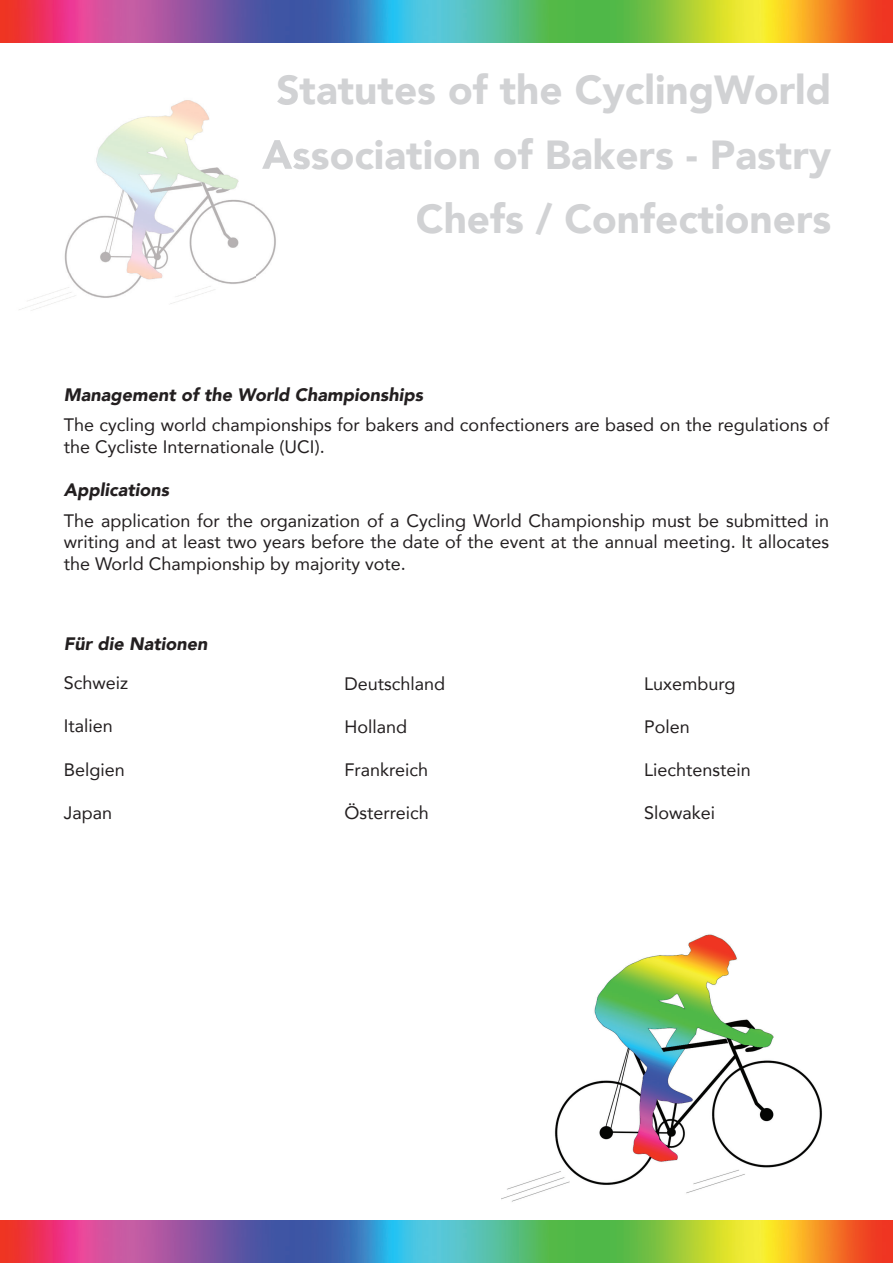
<style>
.page{position:relative;width:893px;height:1263px;background:#fff}
.page>*{position:absolute;margin:0;border:0;box-sizing:border-box;transform-origin:0 0}
.t1{font:900 40.5px/64.5px "Avenir";color:#d1d2d4;text-align:right}
.t2{font:18px/21.6px "Avenir";color:#231f20}
.t3{font:italic 900 18px "Avenir";color:#231f20}
</style>
<div class="page">
<img style="left:0;top:0;width:893px;height:43px">
<img style="left:0;top:1220px;width:893px;height:43px">
<img style="left:502px;top:934px;width:320px;height:268px">
<img style="left:19px;top:100px;width:257px;height:211px">
<img style="left:277px;top:96px;width:21px;height:9px">
<img style="left:262px;top:138px;width:41px;height:40px">
<h1 class="t1" style="left:262px;top:57px;width:571px">Statutes of the CyclingWorld<br>Association of Bakers - Pastry<br>Chefs / Confectioners</h1>
<p class="t3" style="left:64px;top:380px;width:361px">Management of the World Championships</p>
<p class="t2" style="left:64px;top:414px;width:767px">The cycling world championships for bakers and confectioners are based on the regulations of the Cycliste Internationale (UCI).</p>
<p class="t3" style="left:64px;top:475px;width:107px">Applications</p>
<p class="t2" style="left:64px;top:509px;width:767px;text-align:justify">The application for the organization of a Cycling World Championship must be submitted in writing and at least two years before the date of the event at the annual meeting. It allocates the World Championship by majority vote.</p>
<p class="t3" style="left:64px;top:628px;width:145px">Für die Nationen</p>
<p class="t2" style="left:64px;top:671px;width:66px">Schweiz</p>
<p class="t2" style="left:64px;top:715px;width:51px">Italien</p>
<p class="t2" style="left:64px;top:758px;width:63px">Belgien</p>
<p class="t2" style="left:64px;top:801px;width:50px">Japan</p>
<p class="t2" style="left:344px;top:672px;width:102px">Deutschland</p>
<p class="t2" style="left:344px;top:715px;width:64px">Holland</p>
<p class="t2" style="left:344px;top:758px;width:85px">Frankreich</p>
<p class="t2" style="left:344px;top:802px;width:86px">Österreich</p>
<p class="t2" style="left:644px;top:672px;width:93px">Luxemburg</p>
<p class="t2" style="left:644px;top:715px;width:47px">Polen</p>
<p class="t2" style="left:644px;top:758px;width:108px">Liechtenstein</p>
<p class="t2" style="left:644px;top:802px;width:73px">Slowakei</p>
</div>
